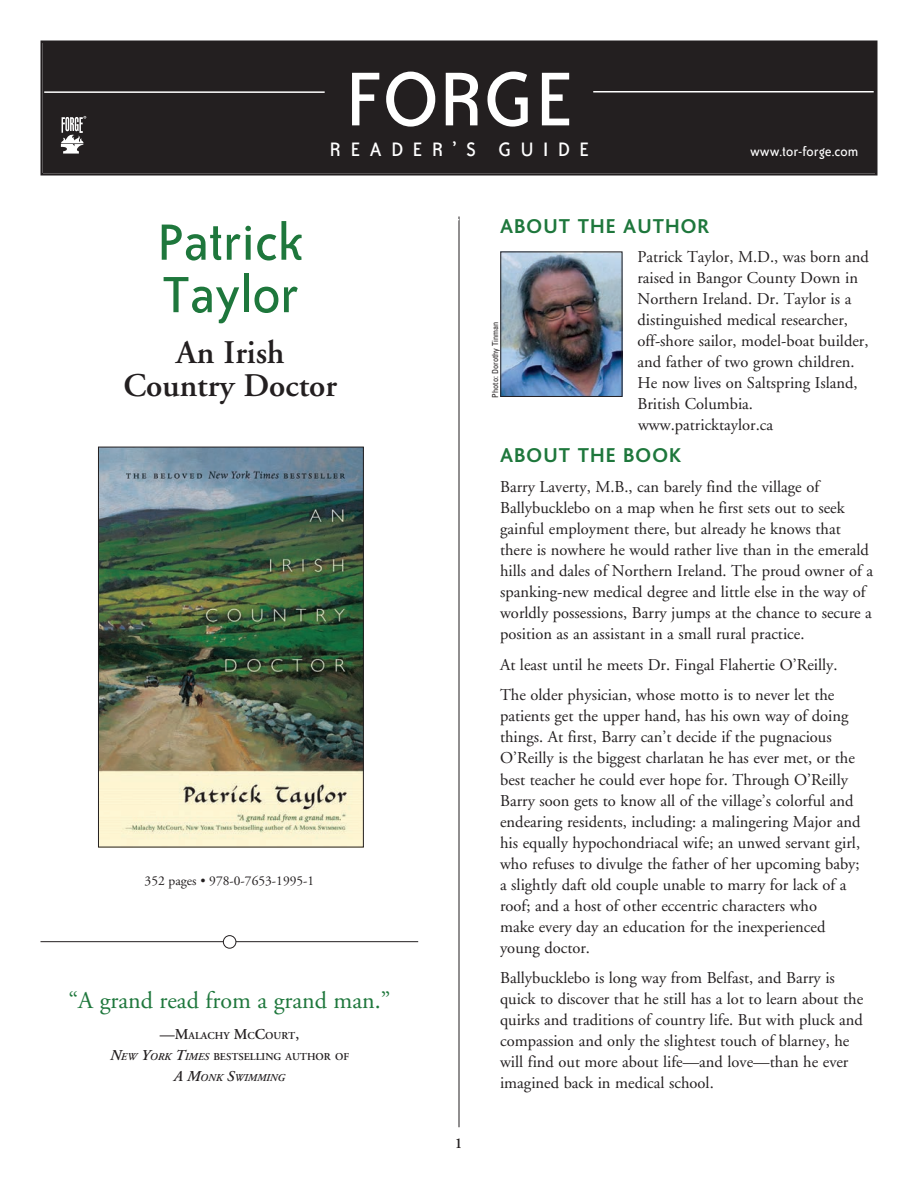
<style>
.page{position:relative;width:918px;height:1188px;background:#fff}
.page>*{position:absolute;margin:0;border:0;box-sizing:border-box;transform-origin:0 0}
.t1{font:87.45px "Bailey Sans ITC";color:#fff}
.t2{font:58.5px/52.5px "Bailey Sans ITC";letter-spacing:-.015em;color:#1e773c}
.t3{font:600 33px/33px "Adobe Garamond";color:#231f20;text-align:center}
.t4{font:24px "Adobe Garamond";color:#1e773c}
.t5{font:22.35px "Bailey Sans ITC";letter-spacing:.405em;color:#fff}
.t6{font:700 21px "Bliss";letter-spacing:.05em;color:#1e773c}
.t7{font:16.5px/21px "Adobe Garamond";color:#231f20}
.t8{font:15px "Bailey Sans ITC";color:#fff}
.t9{font:600 15px "Adobe Garamond";color:#231f20}
.t10{font:13.5px "Adobe Garamond";color:#231f20}
.t11{font:600 10.5px/21px "Adobe Garamond";color:#231f20;text-align:center}
.t12{font:condensed 8.25px "Univers";color:#231f20}
.s1{font-size:15px}
.s2{font-style:italic;font-size:15px}
.s3{font-style:italic}
</style>
<div class="page">
<hr style="left:459px;top:217px;width:1px;height:910px;background:#231f20">
<div style="left:40px;top:40px;width:838px;height:136px;background:#231f20"></div>
<div style="left:44px;top:44px;width:830px;height:128px;border:1px solid #231f20"></div>
<hr style="left:44px;top:91px;width:281px;height:2px;background:#fff">
<img style="left:100px;top:449px;width:262px;height:396px">
<div style="left:98px;top:447px;width:266px;height:400px;border:1px solid #231f20"></div>
<hr style="left:593px;top:91px;width:281px;height:1px;background:#fff">
<hr style="left:40px;top:941px;width:378px;height:1px;background:#231f20">
<div style="left:223px;top:936px;width:13px;height:12px;background:#fff;border-radius:50%"></div>
<div style="left:223px;top:935px;width:13px;height:14px;border:1px solid #231f20;border-radius:50%"></div>
<img style="left:502px;top:254px;width:118px;height:141px">
<div style="left:500px;top:252px;width:122px;height:145px;border:1px solid #231f20"></div>
<svg style="left:61px;top:116px;width:25px;height:38px"></svg>
<h1 class="t1" style="left:345px;top:53px;width:231px">FORGE</h1>
<h3 class="t5" style="left:330px;top:138px;width:261px">READER’S GUIDE</h3>
<p class="t8" style="left:750px;top:144px;width:110px">www.tor-forge.com</p>
<h2 class="t2" style="left:157px;top:217px;width:148px">Patrick<br>Taylor</h2>
<h3 class="t3" style="left:123px;top:337px;width:215px">An Irish<br>Country Doctor</h3>
<p class="t10" style="left:145px;top:873px;width:171px">352 pages • 978-0-7653-1995-1</p>
<h3 class="t4" style="left:68px;top:988px;width:324px">“A grand read from a grand man.”</h3>
<p class="t11" style="left:110px;top:1025px;width:240px"><span class="s1">—M</span>ALACHY <span class="s1">M</span>C<span class="s1">C</span>OURT<span class="s1">,<br></span><span class="s2">N</span><span class="s3">EW</span> <span class="s2">Y</span><span class="s3">ORK</span> <span class="s2">T</span><span class="s3">IMES</span> BESTSELLING AUTHOR OF<br><span class="s2">A M</span><span class="s3">ONK</span> <span class="s2">S</span><span class="s3">WIMMING</span></p>
<p class="t9" style="left:455px;top:1135px;width:9px">1</p>
<p class="t6" style="left:500px;top:215px;width:211px">ABOUT THE AUTHOR</p>
<p class="t7" style="left:637px;top:247px;width:233px">Patrick Taylor, M.D., was born and raised in Bangor County Down in<br>Northern Ireland. Dr. Taylor is a distinguished medical researcher, off-shore sailor, model-boat builder, and father of two grown children.<br>He now lives on Saltspring Island,<br>British Columbia. www.patricktaylor.ca</p>
<p class="t6" style="left:500px;top:445px;width:183px">ABOUT THE BOOK</p>
<p class="t7" style="left:500px;top:477px;width:374px">Barry Laverty, M.B., can barely find the village of Ballybucklebo on a map when he first sets out to seek gainful employment there, but already he knows that there is nowhere he would rather live than in the emerald hills and dales of Northern Ireland. The proud owner of a spanking-new medical degree and little else in the way of worldly possessions, Barry jumps at the chance to secure a position as an assistant in a small rural practice.</p>
<p class="t7" style="left:500px;top:650px;width:339px;line-height:30.8px">At least until he meets Dr. Fingal Flahertie O’Reilly.<br>The older physician, whose motto is to never let the</p>
<p class="t7" style="left:500px;top:706px;width:362px">patients get the upper hand, has his own way of doing things. At first, Barry can’t decide if the pugnacious O’Reilly is the biggest charlatan he has ever met, or the best teacher he could ever hope for. Through O’Reilly Barry soon gets to know all of the village’s colorful and endearing residents, including: a malingering Major and his equally hypochondriacal wife; an unwed servant girl, who refuses to divulge the father of her upcoming baby; a slightly daft old couple unable to marry for lack of a roof; and a host of other eccentric characters who<br>make every day an education for the inexperienced young doctor.</p>
<p class="t7" style="left:500px;top:968px;width:365px">Ballybucklebo is long way from Belfast, and Barry is quick to discover that he still has a lot to learn about the quirks and traditions of country life. But with pluck and compassion and only the slightest touch of blarney, he will find out more about life—and love—than he ever imagined back in medical school.</p>
<p class="t12" style="left:490px;top:398px;width:77px;rotate:-90deg">Photo: Dorothy Tinman</p>
</div>
